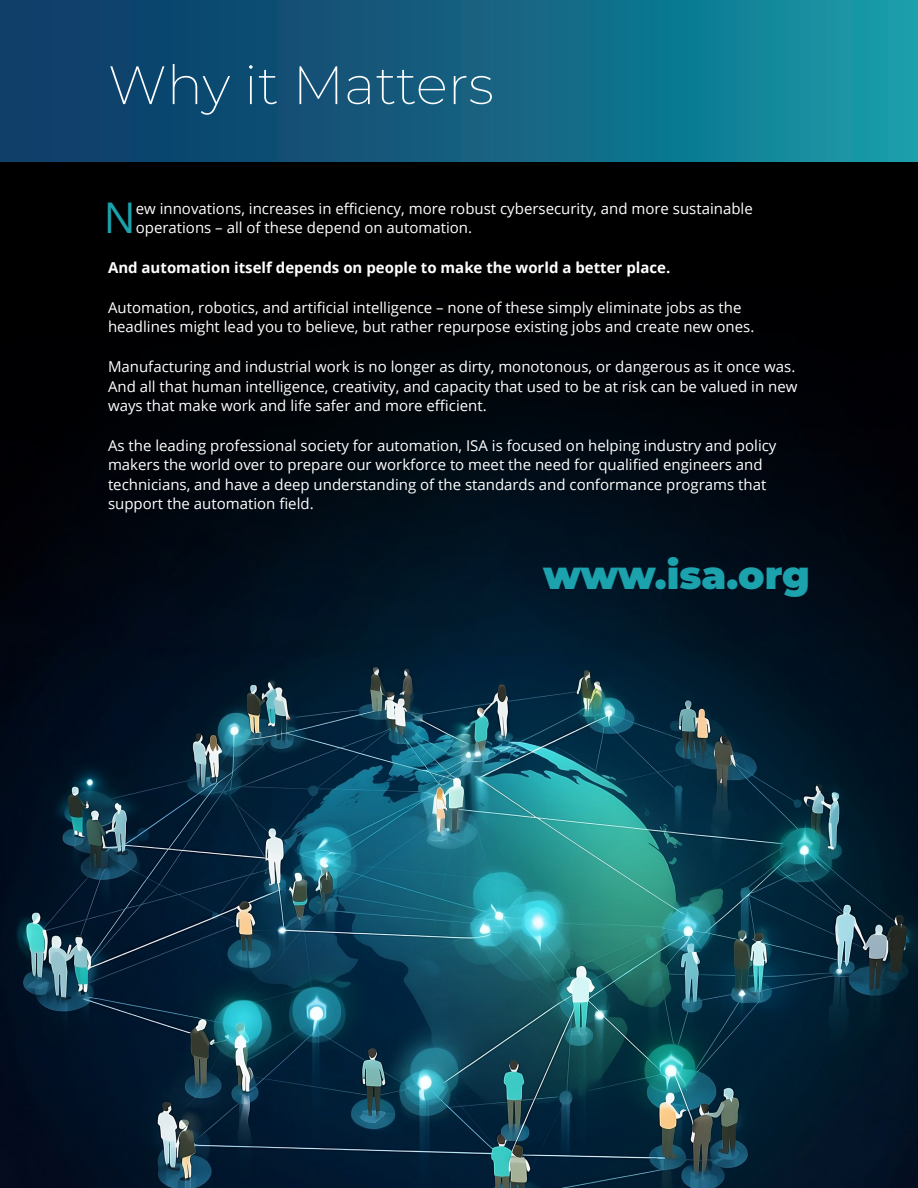
<style>
.page{position:relative;width:918px;height:1188px;background:#fff}
.page>*{position:absolute;margin:0;border:0;box-sizing:border-box;transform-origin:0 0}
.t1{font:200 54px "Montserrat";color:#fff}
.Regular_Paragraph{font:42.3px "Open Sans";color:#1ba2ad}
.Regular_Paragraph-2{font:900 39px "Montserrat";letter-spacing:-.005em;color:#1ba2ad}
.Regular_Paragraph-3{font:15px/19.5px "Open Sans";color:#fff}
.Regular_Paragraph-4{font:700 15px "Open Sans";color:#fff}
</style>
<div class="page">
<img style="left:0;top:162px;width:918px;height:1026px">
<div style="left:0;top:0;width:918px;height:162px;background:linear-gradient(to right,#0e3362,#1696a5)"></div>
<p class="t1" style="left:108px;top:49px;width:387px">Why it Matters</p>
<p class="Regular_Paragraph" style="left:104px;top:189px;width:33px">N</p>
<p class="Regular_Paragraph-3" style="left:136px;top:198px;width:619px">ew innovations, increases in efficiency, more robust cybersecurity, and more sustainable operations – all of these depend on automation.</p>
<p class="Regular_Paragraph-4" style="left:108px;top:257px;width:564px">And automation itself depends on people to make the world a better place.</p>
<p class="Regular_Paragraph-3" style="left:108px;top:297px;width:648px">Automation, robotics, and artificial intelligence – none of these simply eliminate jobs as the headlines might lead you to believe, but rather repurpose existing jobs and create new ones.</p>
<p class="Regular_Paragraph-3" style="left:108px;top:357px;width:691px">Manufacturing and industrial work is no longer as dirty, monotonous, or dangerous as it once was.<br>And all that human intelligence, creativity, and capacity that used to be at risk can be valued in new ways that make work and life safer and more efficient.</p>
<p class="Regular_Paragraph-3" style="left:108px;top:435px;width:670px">As the leading professional society for automation, ISA is focused on helping industry and policy makers the world over to prepare our workforce to meet the need for qualified engineers and technicians, and have a deep understanding of the standards and conformance programs that support the automation field.</p>
<p class="Regular_Paragraph-2" style="left:543px;top:546px;width:268px">www.isa.org</p>
</div>
